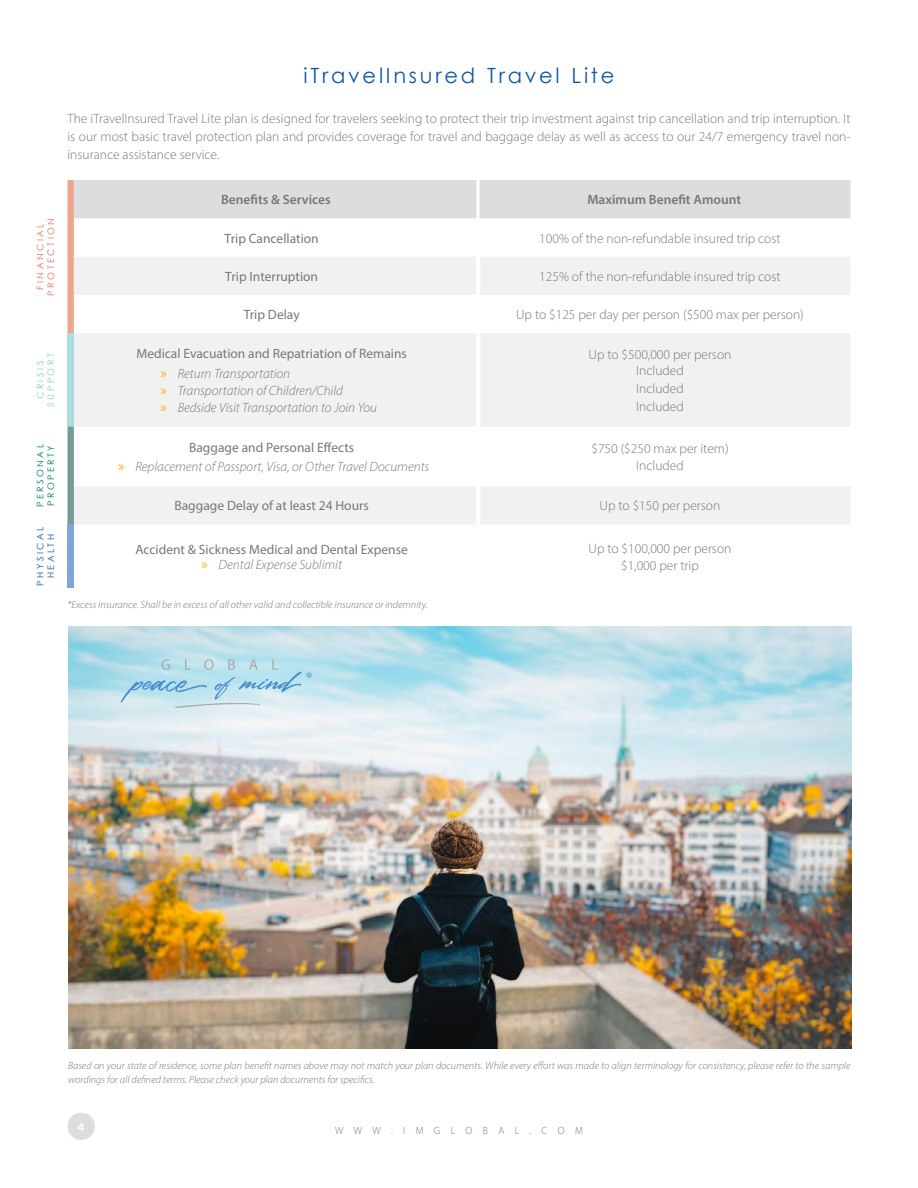
<style>
.page{position:relative;width:918px;height:1188px;background:#fff}
.page>*{position:absolute;margin:0;border:0;box-sizing:border-box;transform-origin:0 0}
.t1{font:21px "Century Gothic";letter-spacing:.13em;color:#1057a2}
.t2{font:300 13.5px/16.2px "Myriad Pro";color:#77787b;text-align:center}
.t3{font:13.5px/19.2px "Myriad Pro";color:#77787b}
.t4{font:italic 300 13.5px/17.1px "Myriad Pro";color:#77787b}
.t5{font:600 13.5px "Myriad Pro";color:#77787b}
.t6{font:700 12px "Myriad Pro";color:#fff}
.t7{font:italic 300 10.5px/13.5px "Myriad Pro";color:#77787b}
.t8{font:300 10.5px "Myriad Pro";letter-spacing:1.02em;color:#77787b}
.t9{font:9px/10.8px "Century Gothic";letter-spacing:.28em;color:#e76f5c;text-align:center}
.t10{font:9px/10.8px "Century Gothic";letter-spacing:.28em;color:#037366}
.t11{font:9px/10.8px "Century Gothic";letter-spacing:.28em;color:#1057a2;text-align:center}
.t12{font:9px/10.8px "Century Gothic";letter-spacing:.28em;color:#85d0d1;text-align:center}
.s1{font-size:15px;color:#fcaf17}
.s2{font-weight:300;font-style:italic}
.s3{font-weight:400;font-style:normal;font-size:15px;color:#fcaf17}
.s4{font-weight:400;font-style:normal}
</style>
<div class="page">
<div style="left:67px;top:1113px;width:28px;height:27px;background:#dcddde;border-radius:50%"></div>
<svg style="left:68px;top:180px;width:782px;height:153px"></svg>
<svg style="left:74px;top:257px;width:776px;height:267px;fill:#f1f1f2"></svg>
<div style="left:68px;top:333px;width:6px;height:94px;background:#add"></div>
<svg style="left:68px;top:427px;width:6px;height:98px"></svg>
<div style="left:68px;top:525px;width:6px;height:63px;background:#7da7d8"></div>
<hr style="left:477px;top:180px;width:3px;height:38px;background:#fff">
<hr style="left:476px;top:218px;width:4px;height:39px;background:#fff">
<hr style="left:476px;top:295px;width:4px;height:38px;background:#fff">
<hr style="left:476px;top:427px;width:4px;height:59px;background:#fff">
<hr style="left:476px;top:257px;width:4px;height:38px;background:#fff">
<hr style="left:476px;top:333px;width:4px;height:94px;background:#fff">
<hr style="left:476px;top:486px;width:4px;height:39px;background:#fff">
<img style="left:68px;top:627px;width:783px;height:422px">
<div style="left:70px;top:605px;width:305px;height:163px;background:#fff;opacity:.27"></div>
<svg style="left:121px;top:659px;width:191px;height:49px;background:#b7dcea"></svg>
<h1 class="t1" style="left:304px;top:61px;width:312px">iTravelInsured Travel Lite</h1>
<p class="t2" style="left:68px;top:110px;width:785px;line-height:18px;text-align:justify">The iTravelInsured Travel Lite plan is designed for travelers seeking to protect their trip investment against trip cancellation and trip interruption. It is our most basic travel protection plan and provides coverage for travel and baggage delay as well as access to our 24/7 emergency travel non&shy;insurance assistance service.</p>
<p class="t9" style="left:35px;top:296px;width:79px;rotate:-90deg">FINANCIAL<br>PROTECTION</p>
<p class="t12" style="left:35px;top:407px;width:55px;rotate:-90deg">CRISIS<br>SUPPORT</p>
<p class="t10" style="left:35px;top:507px;width:65px;rotate:-90deg">PERSONAL<br>PROPERTY</p>
<p class="t11" style="left:35px;top:586px;width:61px;rotate:-90deg">PHYSICAL<br>HEALTH</p>
<p class="t5" style="left:221px;top:191px;width:111px">Benefits &amp; Services</p>
<p class="t5" style="left:587px;top:191px;width:155px">Maximum Benefit Amount</p>
<p class="t3" style="left:225px;top:228px;width:96px">Trip Cancellation</p>
<p class="t2" style="left:539px;top:230px;width:243px">100% of the non-refundable insured trip cost</p>
<p class="t3" style="left:225px;top:267px;width:94px">Trip Interruption</p>
<p class="t2" style="left:539px;top:268px;width:243px">125% of the non-refundable insured trip cost</p>
<p class="t3" style="left:244px;top:305px;width:58px">Trip Delay</p>
<p class="t2" style="left:516px;top:306px;width:289px">Up to $125 per day per person ($500 max per person)</p>
<p class="t3" style="left:161px;top:344px;width:248px;text-indent:-24px">Medical Evacuation and Repatriation of Remains <span class="s1">»</span> <span class="s2">Return Transportation</span></p>
<p class="t4" style="left:161px;top:381px;width:218px"><span class="s3">»</span> Transportation of Children/Child<br><span class="s3">»</span> Bedside Visit Transportation to Join You</p>
<p class="t2" style="left:589px;top:346px;width:144px">Up to $500,000 per person<br>Included</p>
<p class="t2" style="left:636px;top:379px;width:49px;line-height:18.3px;text-align:left">Included<br>Included</p>
<p class="t4" style="left:118px;top:438px;width:312px;line-height:19.2px;text-align:center"><span class="s4">Baggage and Personal Effects<br></span><span class="s3">»</span> Replacement of Passport, Visa, or Other Travel Documents</p>
<p class="t2" style="left:591px;top:441px;width:139px">$750 ($250 max per item)<br>Included</p>
<p class="t3" style="left:174px;top:496px;width:196px">Baggage Delay of at least 24 Hours</p>
<p class="t2" style="left:600px;top:498px;width:122px">Up to $150 per person</p>
<p class="t3" style="left:135px;top:542px;width:274px;line-height:15px;text-align:center">Accident &amp; Sickness Medical and Dental Expense <span class="s1">»</span> <span class="s2">Dental Expense Sublimit</span></p>
<p class="t2" style="left:589px;top:541px;width:144px">Up to $100,000 per person $1,000 per trip</p>
<p class="t7" style="left:68px;top:598px;width:362px">*Excess insurance. Shall be in excess of all other valid and collectible insurance or indemnity.</p>
<p class="t7" style="left:68px;top:1059px;width:784px">Based on your state of residence, some plan benefit names above may not match your plan documents. While every effort was made to align terminology for consistency, please refer to the sample wordings for all defined terms. Please check your plan documents for specifics.</p>
<p class="t6" style="left:78px;top:1119px;width:8px">4</p>
<p class="t8" style="left:335px;top:1124px;width:249px">WWW.IMGLOBAL.COM</p>
</div>
